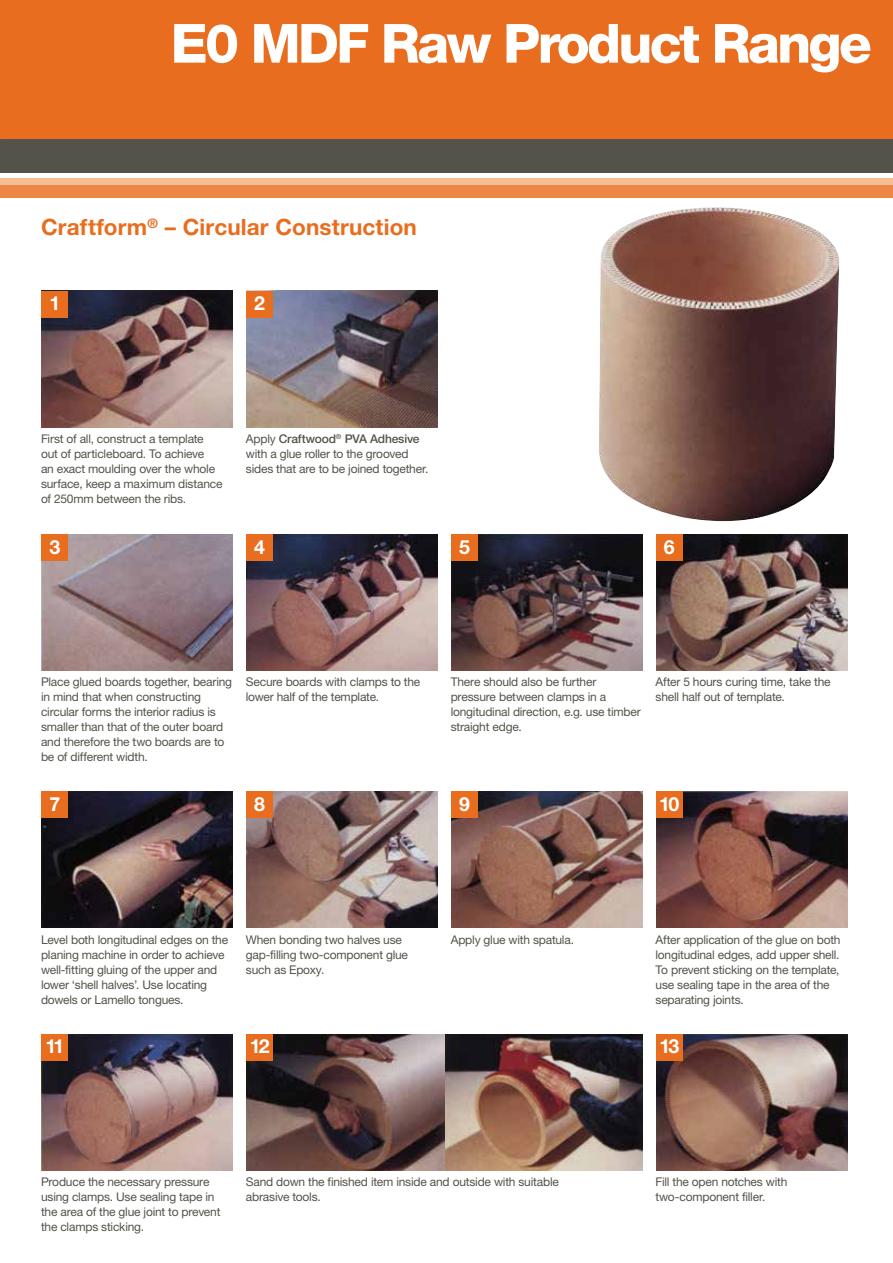
<style>
.page{position:relative;width:893px;height:1263px;background:#fff}
.page>*{position:absolute;margin:0;border:0;box-sizing:border-box;transform-origin:0 0}
.t1{font:800 54px "Helvetica Neue";letter-spacing:-.05em;color:#fff}
.t2{font:700 22.5px "Helvetica Neue";letter-spacing:.005em;color:#e86d1f}
.t3{font:700 19.5px "Helvetica Neue";letter-spacing:-.09em;color:#fff}
.t4{font:12px/15px "Helvetica Neue";letter-spacing:-.02em;color:#54534a}
.s1{font-weight:500}
</style>
<div class="page">
<div style="left:0;top:138px;width:893px;height:34px;background:#54534a"></div>
<div style="left:0;top:0;width:893px;height:138px;background:#e86d1f"></div>
<div style="left:0;top:185px;width:893px;height:13px;background:#ed8644"></div>
<div style="left:0;top:179px;width:893px;height:6px;background:#f6be95"></div>
<img style="left:599px;top:207px;width:240px;height:314px">
<img style="left:42px;top:291px;width:191px;height:136px">
<img style="left:42px;top:534px;width:191px;height:136px">
<img style="left:42px;top:791px;width:191px;height:136px">
<img style="left:42px;top:1034px;width:191px;height:136px">
<img style="left:451px;top:534px;width:192px;height:136px">
<img style="left:451px;top:791px;width:192px;height:136px">
<img style="left:246px;top:1034px;width:396px;height:136px">
<img style="left:246px;top:291px;width:192px;height:136px">
<img style="left:246px;top:534px;width:192px;height:136px">
<img style="left:246px;top:791px;width:192px;height:136px">
<img style="left:656px;top:534px;width:191px;height:136px">
<img style="left:656px;top:791px;width:191px;height:136px">
<img style="left:656px;top:1034px;width:191px;height:136px">
<div style="left:42px;top:291px;width:26px;height:26px;background:#e86d1f"></div>
<div style="left:42px;top:534px;width:26px;height:27px;background:#e86d1f"></div>
<div style="left:42px;top:791px;width:26px;height:27px;background:#e86d1f"></div>
<div style="left:42px;top:1034px;width:26px;height:26px;background:#e86d1f"></div>
<div style="left:451px;top:534px;width:27px;height:27px;background:#e86d1f"></div>
<div style="left:451px;top:791px;width:27px;height:27px;background:#e86d1f"></div>
<div style="left:246px;top:291px;width:27px;height:26px;background:#e86d1f"></div>
<div style="left:246px;top:534px;width:27px;height:27px;background:#e86d1f"></div>
<div style="left:246px;top:791px;width:27px;height:27px;background:#e86d1f"></div>
<div style="left:246px;top:1034px;width:27px;height:26px;background:#e86d1f"></div>
<div style="left:656px;top:534px;width:27px;height:27px;background:#e86d1f"></div>
<div style="left:656px;top:791px;width:27px;height:27px;background:#e86d1f"></div>
<div style="left:656px;top:1034px;width:27px;height:26px;background:#e86d1f"></div>
<h1 class="t1" style="left:171px;top:11px;width:703px">E0 MDF Raw Product Range</h1>
<h2 class="t2" style="left:41px;top:213px;width:377px">Craftform<sup>®</sup> – Circular Construction</h2>
<h3 class="t3" style="left:49px;top:291px;width:12px">1</h3>
<h3 class="t3" style="left:254px;top:291px;width:12px">2</h3>
<p class="t4" style="left:41px;top:431px;width:183px">First of all, construct a template out of particleboard. To achieve<br>an exact moulding over the whole surface, keep a maximum distance of 250mm between the ribs.</p>
<p class="t4" style="left:246px;top:431px;width:184px">Apply <span class="s1">Craftwood</span><sup>®</sup> <span class="s1">PVA Adhesive </span>with a glue roller to the grooved sides that are to be joined together.</p>
<h3 class="t3" style="left:49px;top:534px;width:12px">3</h3>
<h3 class="t3" style="left:254px;top:534px;width:12px">4</h3>
<h3 class="t3" style="left:459px;top:534px;width:12px">5</h3>
<h3 class="t3" style="left:664px;top:534px;width:12px">6</h3>
<p class="t4" style="left:41px;top:674px;width:193px">Place glued boards together, bearing in mind that when constructing circular forms the interior radius is smaller than that of the outer board and therefore the two boards are to be of different width.</p>
<h3 class="t3" style="left:49px;top:792px;width:12px">7</h3>
<p class="t4" style="left:246px;top:674px;width:176px">Secure boards with clamps to the lower half of the template.</p>
<h3 class="t3" style="left:254px;top:792px;width:12px">8</h3>
<p class="t4" style="left:451px;top:674px;width:192px">There should also be further pressure between clamps in a longitudinal direction, e.g. use timber straight edge.</p>
<p class="t4" style="left:655px;top:674px;width:177px">After 5 hours curing time, take the shell half out of template.</p>
<h3 class="t3" style="left:459px;top:792px;width:12px">9</h3>
<h3 class="t3" style="left:659px;top:792px;width:22px">10</h3>
<p class="t4" style="left:41px;top:932px;width:189px">Level both longitudinal edges on the planing machine in order to achieve well-fitting gluing of the upper and lower ‘shell halves’. Use locating dowels or Lamello tongues.</p>
<h3 class="t3" style="left:45px;top:1034px;width:21px">11</h3>
<p class="t4" style="left:246px;top:932px;width:164px">When bonding two halves use gap-filling two-component glue such as Epoxy.</p>
<h3 class="t3" style="left:250px;top:1034px;width:21px">12</h3>
<p class="t4" style="left:451px;top:932px;width:125px">Apply glue with spatula.</p>
<p class="t4" style="left:41px;top:1174px;width:181px">Produce the necessary pressure using clamps. Use sealing tape in the area of the glue joint to prevent the clamps sticking.</p>
<p class="t4" style="left:246px;top:1174px;width:314px">Sand down the finished item inside and outside with suitable abrasive tools.</p>
<p class="t4" style="left:655px;top:932px;width:187px">After application of the glue on both longitudinal edges, add upper shell.<br>To prevent sticking on the template, use sealing tape in the area of the separating joints.</p>
<h3 class="t3" style="left:659px;top:1034px;width:21px">13</h3>
<p class="t4" style="left:655px;top:1174px;width:133px">Fill the open notches with two-component filler.</p>
</div>
